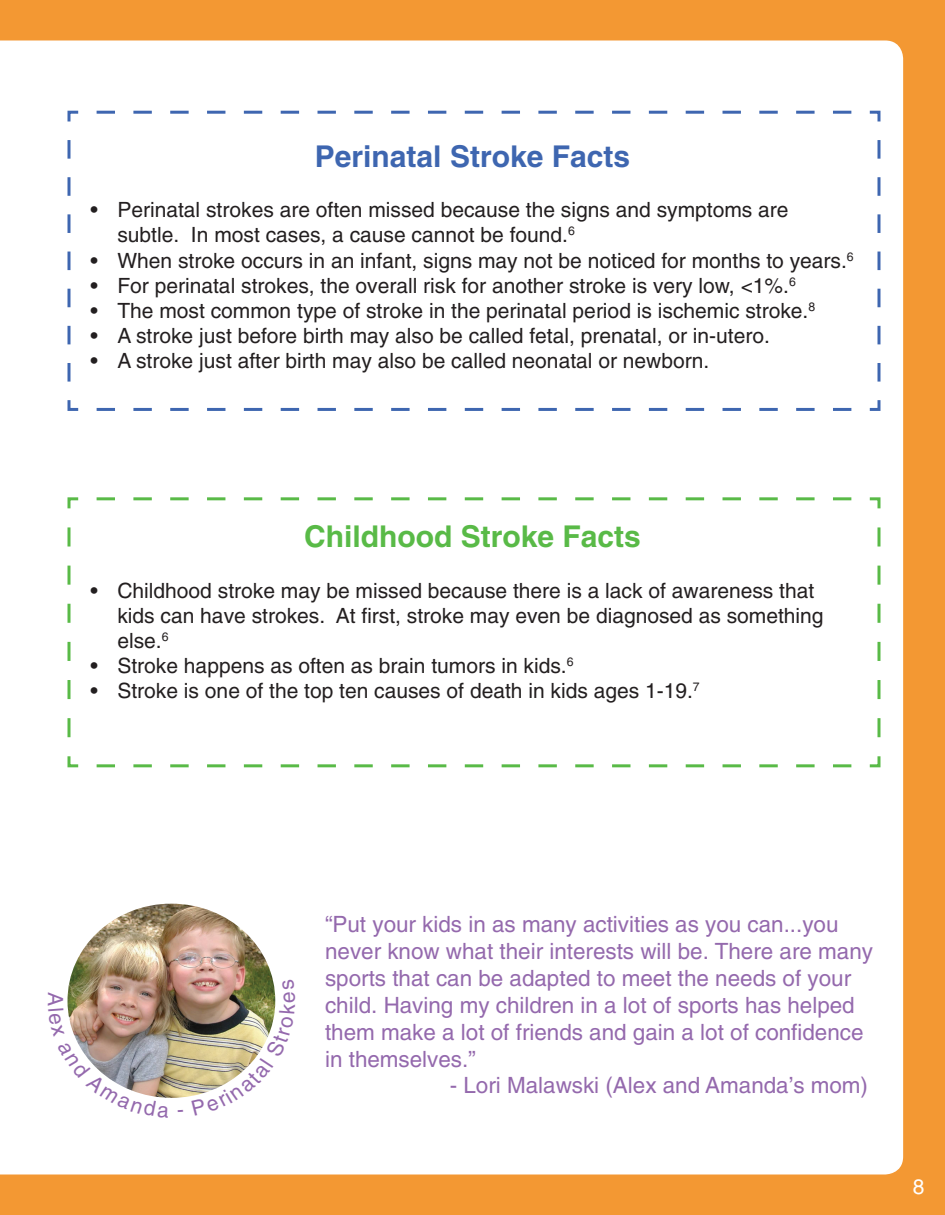
<style>
.page{position:relative;width:945px;height:1215px;background:#f39833}
.page>*{position:absolute;margin:0;border:0;box-sizing:border-box;transform-origin:0 0}
.t1{font:700 30px "Helvetica";color:#3e66b0}
.t2{font:700 30px "Helvetica";color:#59ba47}
.t3{font:22.35px/26.8px "Helvetica";color:#9469ad}
.t4{font:21px/25.2px "Helvetica";color:#231f20}
.t5{font:21px "Helvetica";color:#fff}
</style>
<div class="page">
<div style="left:0;top:40px;width:903px;height:1134px;background:#fff"></div>
<div style="left:66px;top:109px;width:816px;height:303px;background:#fff"></div>
<div style="left:66px;top:496px;width:816px;height:273px;background:#fff"></div>
<img style="left:68px;top:904px;width:207px;height:194px">
<img style="left:48px;top:992px;width:121px;height:126px">
<img style="left:191px;top:979px;width:104px;height:136px">
<h1 class="t1" style="left:315px;top:138px;width:317px">Perinatal Stroke Facts</h1>
<p class="t4" style="left:117px;top:197px;width:673px;text-indent:-27px">• Perinatal strokes are often missed because the signs and symptoms are subtle. In most cases, a cause cannot be found.<sup>6</sup></p>
<p class="t4" style="left:90px;top:247px;width:765px">• When stroke occurs in an infant, signs may not be noticed for months to years.<sup>6</sup></p>
<p class="t4" style="left:90px;top:273px;width:707px">• For perinatal strokes, the overall risk for another stroke is very low, &lt;1%.<sup>6</sup></p>
<p class="t4" style="left:90px;top:298px;width:726px">• The most common type of stroke in the perinatal period is ischemic stroke.<sup>8</sup></p>
<p class="t4" style="left:90px;top:323px;width:681px">• A stroke just before birth may also be called fetal, prenatal, or in-utero.</p>
<p class="t4" style="left:90px;top:348px;width:620px">• A stroke just after birth may also be called neonatal or newborn.</p>
<h1 class="t2" style="left:304px;top:518px;width:338px">Childhood Stroke Facts</h1>
<p class="t4" style="left:117px;top:578px;width:708px;text-indent:-27px">• Childhood stroke may be missed because there is a lack of awareness that kids can have strokes. At first, stroke may even be diagnosed as something else.<sup>6</sup></p>
<p class="t4" style="left:90px;top:653px;width:485px">• Stroke happens as often as brain tumors in kids.<sup>6</sup></p>
<p class="t4" style="left:90px;top:678px;width:611px">• Stroke is one of the top ten causes of death in kids ages 1-19.<sup>7</sup></p>
<p class="t3" style="left:325px;top:911px;width:549px">“Put your kids in as many activities as you can...you never know what their interests will be. There are many sports that can be adapted to meet the needs of your child. Having my children in a lot of sports has helped them make a lot of friends and gain a lot of confidence in themselves.”</p>
<p class="t3" style="left:450px;top:1072px;width:420px">- Lori Malawski (Alex and Amanda’s mom)</p>
<p class="t5" style="left:913px;top:1174px;width:13px">8</p>
</div>
